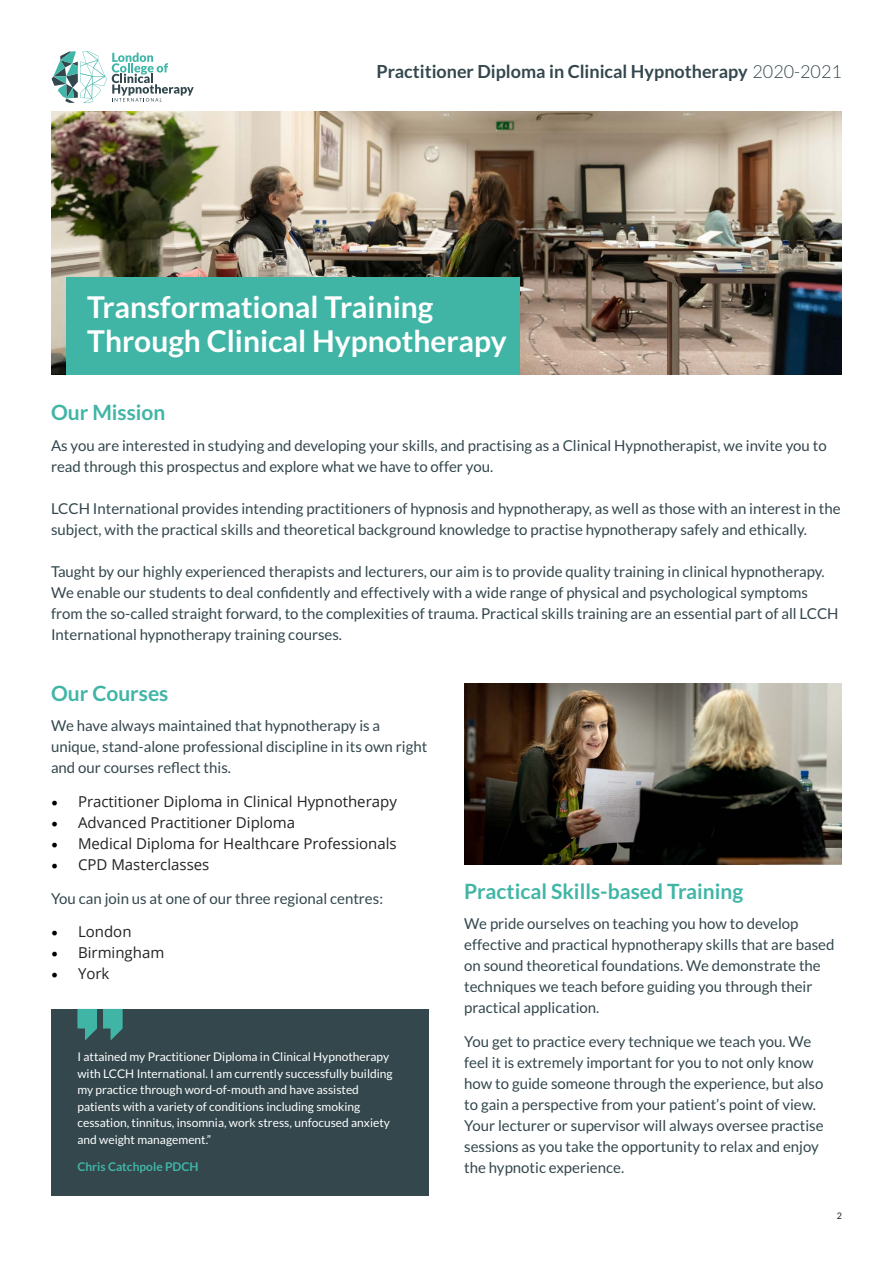
<style>
.page{position:relative;width:893px;height:1263px;background:#fff}
.page>*{position:absolute;margin:0;border:0;box-sizing:border-box;transform-origin:0 0}
.t1{font:700 30px/34.5px "Lato";color:#fff}
.t2{font:700 21px "Lato";color:#40b5a6}
.t3{font:700 18px "Lato";color:#33474d}
.t4{font:15px/21px "Lato";color:#33474d}
.t5{font:15px "Open Sans";color:#222}
.t6{font:12px/16.5px "Lato";color:#fff}
.t7{font:700 12px "Lato";color:#40b5a6}
.t8{font:9px "Lato";color:#222}
.s1{font-weight:300}
.s2{font-family:"Minion Pro";font-size:18px;color:#000}
</style>
<div class="page">
<svg style="left:52px;top:51px;width:142px;height:52px"></svg>
<img style="left:51px;top:111px;width:791px;height:263px">
<img style="left:464px;top:684px;width:378px;height:180px">
<div style="left:51px;top:1009px;width:378px;height:187px;background:#33474d"></div>
<svg style="left:77px;top:1009px;width:20px;height:31px"></svg>
<svg style="left:103px;top:1009px;width:20px;height:31px"></svg>
<div style="left:67px;top:277px;width:453px;height:97px;background:#40b5a6"></div>
<p class="t3" style="left:377px;top:61px;width:467px">Practitioner Diploma in Clinical Hypnotherapy <span class="s1">2020-2021</span></p>
<h1 class="t1" style="left:87px;top:289px;width:421px">Transformational Training<br>Through Clinical Hypnotherapy</h1>
<h2 class="t2" style="left:51px;top:400px;width:116px">Our Mission</h2>
<p class="t4" style="left:51px;top:435px;width:777px">As you are interested in studying and developing your skills, and practising as a Clinical Hypnotherapist, we invite you to read through this prospectus and explore what we have to offer you.</p>
<p class="t4" style="left:51px;top:498px;width:791px">LCCH International provides intending practitioners of hypnosis and hypnotherapy, as well as those with an interest in the subject, with the practical skills and theoretical background knowledge to practise hypnotherapy safely and ethically.</p>
<p class="t4" style="left:51px;top:561px;width:789px">Taught by our highly experienced therapists and lecturers, our aim is to provide quality training in clinical hypnotherapy.<br>We enable our students to deal confidently and effectively with a wide range of physical and psychological symptoms from the so-called straight forward, to the complexities of trauma. Practical skills training are an essential part of all LCCH International hypnotherapy training courses.</p>
<h2 class="t2" style="left:51px;top:681px;width:119px">Our Courses</h2>
<p class="t4" style="left:51px;top:715px;width:378px">We have always maintained that hypnotherapy is a unique, stand-alone professional discipline in its own right and our courses reflect this.</p>
<p class="t5" style="left:51px;top:791px;width:347px"><span class="s2">•</span> Practitioner Diploma in Clinical Hypnotherapy</p>
<p class="t5" style="left:51px;top:812px;width:245px"><span class="s2">•</span> Advanced Practitioner Diploma</p>
<p class="t5" style="left:51px;top:833px;width:347px"><span class="s2">•</span> Medical Diploma for Healthcare Professionals</p>
<p class="t5" style="left:51px;top:854px;width:160px"><span class="s2">•</span> CPD Masterclasses</p>
<p class="t4" style="left:51px;top:888px;width:334px">You can join us at one of our three regional centres:</p>
<p class="t5" style="left:51px;top:921px;width:82px"><span class="s2">•</span> London</p>
<p class="t5" style="left:51px;top:942px;width:115px"><span class="s2">•</span> Birmingham</p>
<p class="t5" style="left:51px;top:963px;width:60px"><span class="s2">•</span> York</p>
<p class="t6" style="left:77px;top:1048px;width:317px">I attained my Practitioner Diploma in Clinical Hypnotherapy with LCCH International. I am currently successfully building my practice through word-of-mouth and have assisted patients with a variety of conditions including smoking cessation, tinnitus, insomnia, work stress, unfocused anxiety and weight management.”</p>
<p class="t7" style="left:77px;top:1159px;width:123px">Chris Catchpole PDCH</p>
<h2 class="t2" style="left:464px;top:879px;width:281px">Practical Skills-based Training</h2>
<p class="t4" style="left:464px;top:913px;width:372px">We pride ourselves on teaching you how to develop effective and practical hypnotherapy skills that are based on sound theoretical foundations. We demonstrate the techniques we teach before guiding you through their practical application.</p>
<p class="t4" style="left:464px;top:1031px;width:361px">You get to practice every technique we teach you. We feel it is extremely important for you to not only know how to guide someone through the experience, but also to gain a perspective from your patient’s point of view.<br>Your lecturer or supervisor will always oversee practise sessions as you take the opportunity to relax and enjoy the hypnotic experience.</p>
<p class="t8" style="left:837px;top:1211px;width:7px">2</p>
</div>
